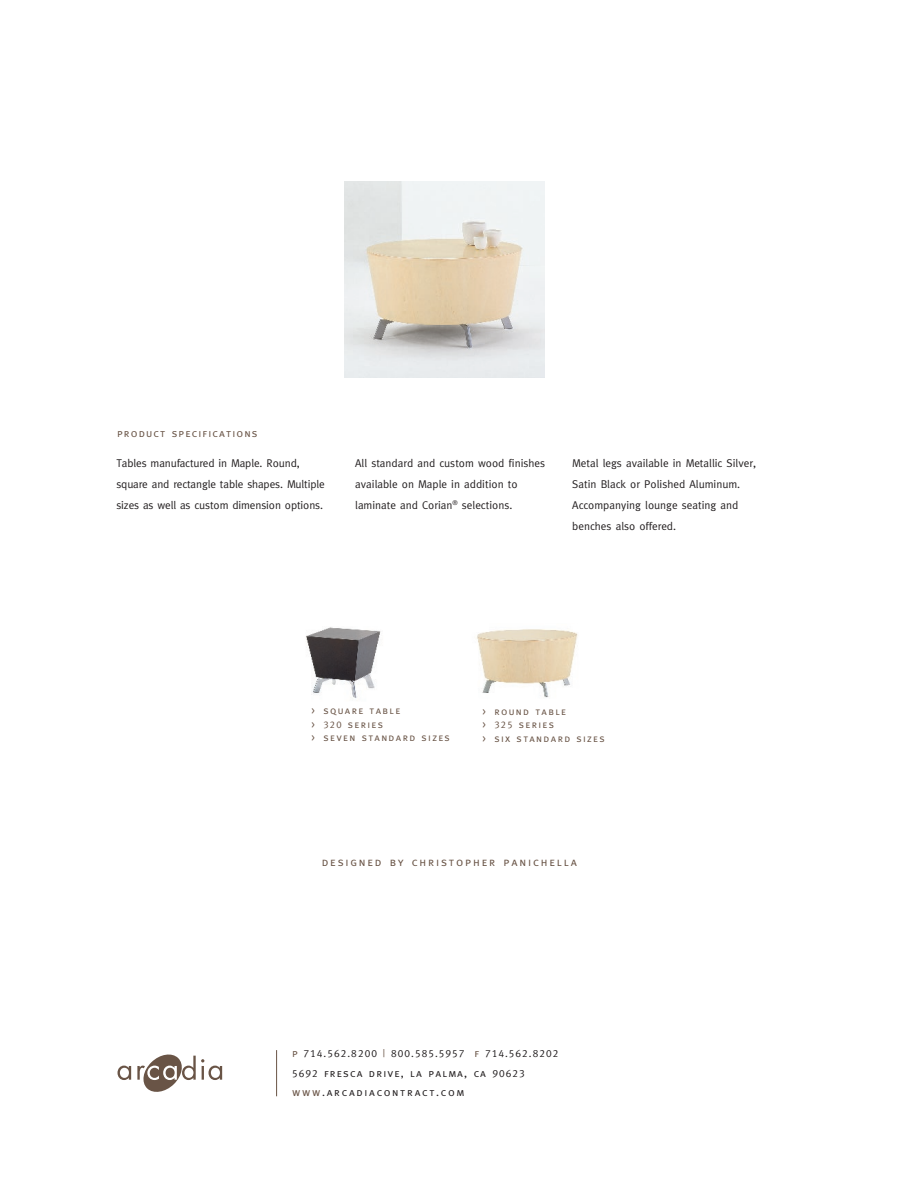
<style>
.page{position:relative;width:918px;height:1188px;background:#fff}
.page>*{position:absolute;margin:0;border:0;box-sizing:border-box;transform-origin:0 0}
.t1{font:12px "Meta Caps";letter-spacing:.15em;color:#695446}
.t2{font:11.25px/21px "Meta";color:#231f20}
.t3{font:11.25px/19.5px "Meta Caps";letter-spacing:.15em;color:#231f20}
.t4{font:11.25px "Meta Caps";letter-spacing:.1em;color:#695446}
.t5{font:10.5px/13.5px "Meta Caps";letter-spacing:.13em;color:#695446}
.t6{font:10.5px "Meta Caps";letter-spacing:.1em;color:#231f20}
.s1{font-size:9.75px}
.s2{font-size:11.25px;color:#695446}
.s3{color:#695446}
.s4{font-size:10.5px}
</style>
<div class="page">
<img style="left:345px;top:182px;width:199px;height:196px">
<img style="left:476px;top:629px;width:102px;height:69px">
<img style="left:306px;top:627px;width:75px;height:71px">
<hr style="left:276px;top:1050px;width:1px;height:46px;background:#695446">
<svg style="left:118px;top:1066px;width:13px;height:14px"></svg>
<svg style="left:137px;top:1054px;width:85px;height:38px"></svg>
<p class="t4" style="left:117px;top:427px;width:142px">product specifications</p>
<p class="t2" style="left:116px;top:452px;width:210px">Tables manufactured in Maple. Round, square and rectangle table shapes. Multiple sizes as well as custom dimension options.</p>
<p class="t2" style="left:355px;top:452px;width:191px">All standard and custom wood finishes available on Maple in addition to laminate and Corian<sup>®</sup> selections.</p>
<p class="t2" style="left:572px;top:452px;width:185px">Metal legs available in Metallic Silver,<br>Satin Black or Polished Aluminum.<br>Accompanying lounge seating and benches also offered.</p>
<p class="t5" style="left:311px;top:704px;width:140px">&gt; square table<br>&gt; <span class="s1">320</span> series<br>&gt; seven standard sizes</p>
<p class="t5" style="left:482px;top:704px;width:124px">&gt; round table<br>&gt; <span class="s1">325</span> series<br>&gt; six standard sizes</p>
<p class="t1" style="left:322px;top:855px;width:257px">designed by christopher panichella</p>
<p class="t6" style="left:292px;top:1047px;width:268px"><span class="s2">p</span> 714.562.8200 <span class="s3">|</span> 800.585.5957 <span class="s2">f</span> 714.562.8202</p>
<p class="t3" style="left:292px;top:1063px;width:234px"><span class="s4">5692</span> fresca drive, la palma, ca <span class="s4">90623 </span><span class="s3">www</span>.arcadiacontract.com</p>
</div>
